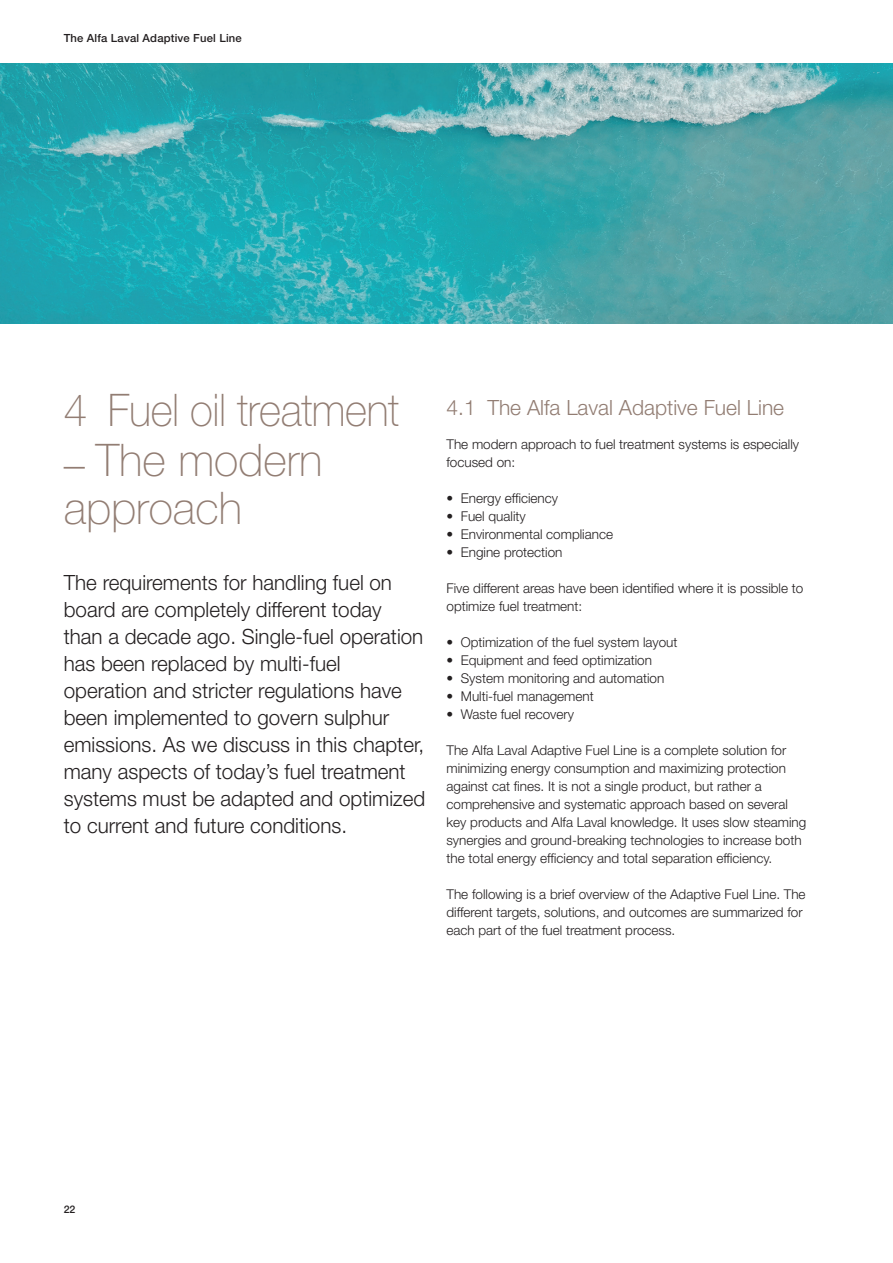
<style>
.page{position:relative;width:893px;height:1263px;background:#fff}
.page>*{position:absolute;margin:0;border:0;box-sizing:border-box;transform-origin:0 0}
.t1{font:100 45px/48px "Helvetica Neue LT Std";color:#927d73;scale:.94 1}
.t2{font:300 21px/27px "Helvetica Neue LT Std";color:#231f20}
.t3{font:300 21px "Helvetica Neue LT Std";color:#927d73}
.t4{font:300 13.5px/18px "Helvetica Neue LT Std";color:#231f20}
.t5{font:500 11.25px "Helvetica Neue LT Std";letter-spacing:.015em;color:#231f20}
.t6{font:500 10.5px "Helvetica Neue LT Std";color:#231f20}
</style>
<div class="page">
<img style="left:0;top:64px;width:893px;height:259px">
<p class="t5" style="left:64px;top:31px;width:179px">The Alfa Laval Adaptive Fuel Line</p>
<h1 class="t1" style="left:64px;top:386px;width:358px">4 Fuel oil treatment</h1>
<h1 class="t1" style="left:64px;top:435px;width:277px">– The modern approach</h1>
<p class="t2" style="left:64px;top:568px;width:363px">The requirements for handling fuel on board are completely different today than a decade ago. Single-fuel operation has been replaced by multi-fuel operation and stricter regulations have been implemented to govern sulphur emissions. As we discuss in this chapter, many aspects of today’s fuel treatment systems must be adapted and optimized to current and future conditions.</p>
<h2 class="t3" style="left:446px;top:395px;width:339px">4.1 The Alfa Laval Adaptive Fuel Line</h2>
<p class="t4" style="left:446px;top:435px;width:354px">The modern approach to fuel treatment systems is especially focused on:</p>
<p class="t4" style="left:446px;top:489px;width:113px">• Energy efficiency</p>
<p class="t4" style="left:446px;top:507px;width:81px">• Fuel quality</p>
<p class="t4" style="left:446px;top:525px;width:168px">• Environmental compliance</p>
<p class="t4" style="left:446px;top:543px;width:118px">• Engine protection</p>
<p class="t4" style="left:446px;top:579px;width:358px">Five different areas have been identified where it is possible to optimize fuel treatment:</p>
<p class="t4" style="left:446px;top:633px;width:233px">• Optimization of the fuel system layout</p>
<p class="t4" style="left:446px;top:651px;width:207px">• Equipment and feed optimization</p>
<p class="t4" style="left:446px;top:669px;width:219px">• System monitoring and automation</p>
<p class="t4" style="left:446px;top:687px;width:149px">• Multi-fuel management</p>
<p class="t4" style="left:446px;top:705px;width:129px">• Waste fuel recovery</p>
<p class="t4" style="left:446px;top:741px;width:361px">The Alfa Laval Adaptive Fuel Line is a complete solution for minimizing energy consumption and maximizing protection against cat fines. It is not a single product, but rather a comprehensive and systematic approach based on several key products and Alfa Laval knowledge. It uses slow steaming synergies and ground-breaking technologies to increase both the total energy efficiency and total separation efficiency.</p>
<p class="t4" style="left:446px;top:885px;width:361px">The following is a brief overview of the Adaptive Fuel Line. The different targets, solutions, and outcomes are summarized for each part of the fuel treatment process.</p>
<p class="t6" style="left:64px;top:1203px;width:13px">22</p>
</div>
